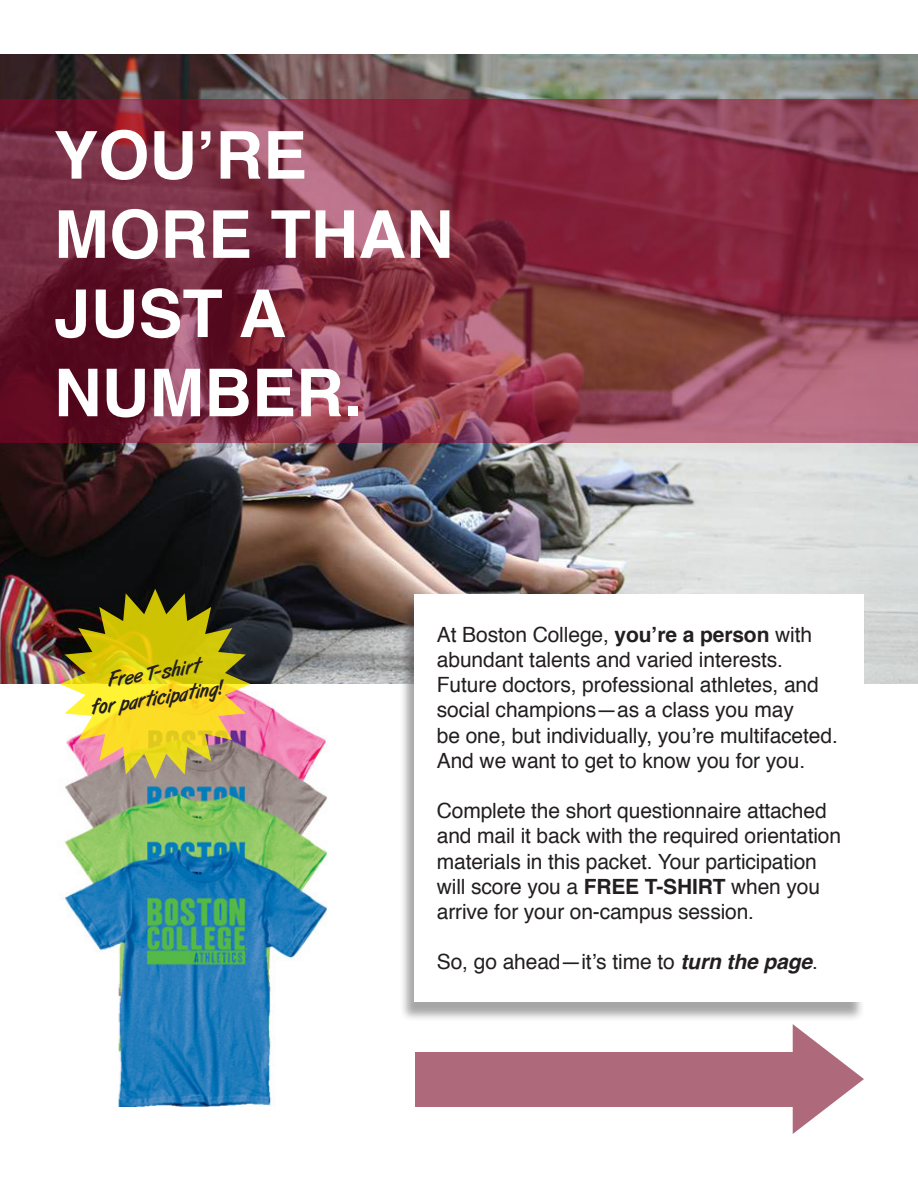
<style>
.page{position:relative;width:918px;height:1188px;background:#fff}
.page>*{position:absolute;margin:0;border:0;box-sizing:border-box;transform-origin:0 0}
.t1{font:700 66px/79.2px "Helvetica";color:#fff}
.t2{font:21px/25.2px "Helvetica";letter-spacing:-.005em;color:#231f20}
.t3{font:21px "Art Brush";color:#231f20}
.s1{font-weight:700}
.s2{font-weight:700;font-style:italic}
</style>
<div class="page">
<img style="left:0;top:54px;width:918px;height:630px">
<img style="left:61px;top:696px;width:267px;height:410px">
<div style="left:415px;top:1052px;width:378px;height:54px;background:#ae697b"></div>
<svg style="left:0;top:99px;width:918px;height:343px;background:#843246"></svg>
<svg style="left:793px;top:1024px;width:71px;height:110px"></svg>
<svg style="left:60px;top:589px;width:191px;height:190px;background:#b5a138"></svg>
<div style="left:399px;top:599px;width:466px;height:424px;background:#231f20;opacity:.4"></div>
<div style="left:415px;top:594px;width:449px;height:407px;background:#fff"></div>
<p class="t1" style="left:54px;top:117px;width:401px">YOU’RE<br>MORE THAN<br>JUST A<br>NUMBER.</p>
<p class="t3" style="left:106px;top:669px;width:94px;rotate:-9deg">Free T-shirt</p>
<p class="t3" style="left:89px;top:697px;width:136px;rotate:-9deg">for participating!</p>
<p class="t2" style="left:437px;top:622px;width:403px">At Boston College, <span class="s1">you’re a person</span> with abundant talents and varied interests.<br>Future doctors, professional athletes, and social champions—as a class you may<br>be one, but individually, you’re multifaceted.<br>And we want to get to know you for you.</p>
<p class="t2" style="left:437px;top:799px;width:406px">Complete the short questionnaire attached and mail it back with the required orientation materials in this packet. Your participation will score you a <span class="s1">FREE T-SHIRT</span> when you arrive for your on-campus session.</p>
<p class="t2" style="left:437px;top:950px;width:383px">So, go ahead—it’s time to <span class="s2">turn the page</span>.</p>
</div>
